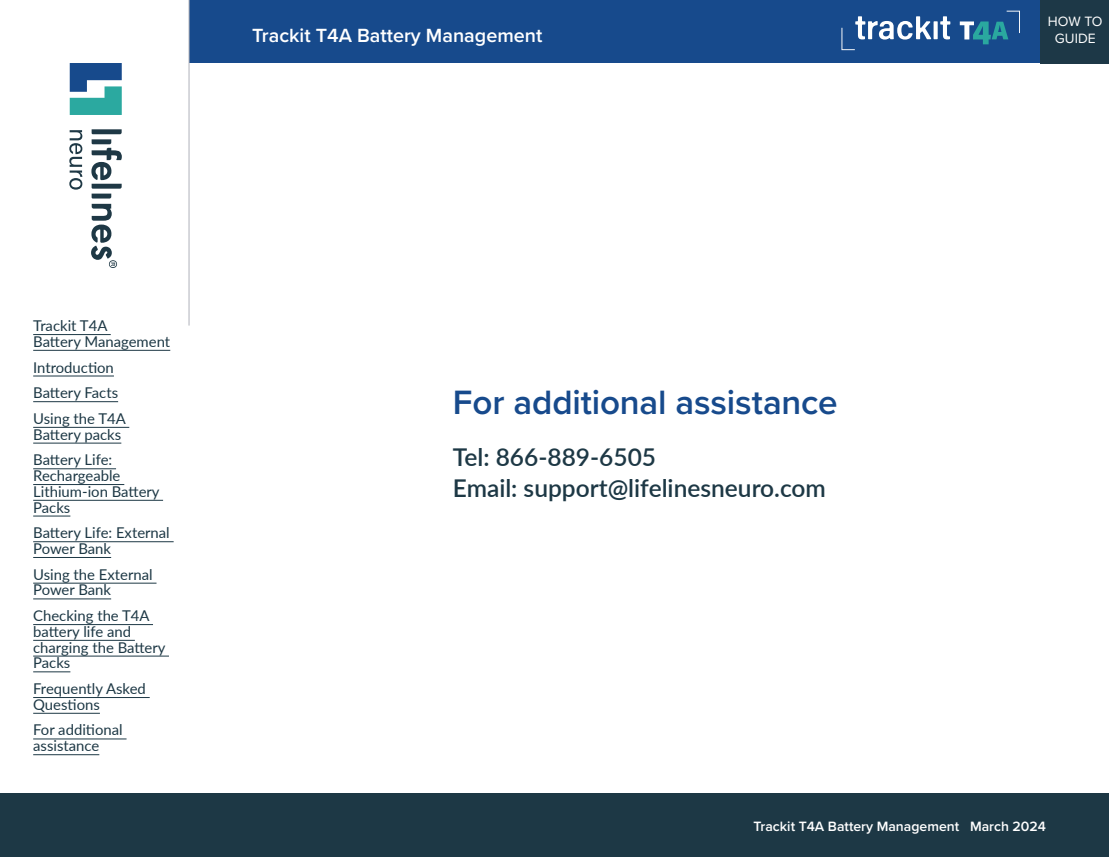
<style>
.page{position:relative;width:1109px;height:857px;background:#fff}
.page>*{position:absolute;margin:0;border:0;box-sizing:border-box;transform-origin:0 0}
.t1{font:600 35px "Proxima Nova";letter-spacing:-.005em;color:#174a8c}
.t2{font:600 24.5px/31.5px "Lato";color:#1d3845}
.t3{font:600 19.78px "Proxima Nova";color:#fff}
.t4{font:14.88px/15.8px "Lato";color:#1d3845}
.t5{font:600 14px "Proxima Nova";color:#fff}
.t6{font:14px/16.8px "Proxima Nova";color:#fff;text-align:center}
</style>
<div class="page">
<div style="left:0;top:794px;width:1109px;height:63px;background:#1d3845"></div>
<svg style="left:69px;top:130px;width:13px;height:60px"></svg>
<svg style="left:91px;top:129px;width:31px;height:69px"></svg>
<svg style="left:70px;top:63px;width:52px;height:52px"></svg>
<svg style="left:91px;top:204px;width:26px;height:64px"></svg>
<hr style="left:33px;top:334px;width:78px;height:1px;background:#1d3845">
<hr style="left:33px;top:350px;width:137px;height:1px;background:#1d3845">
<hr style="left:33px;top:376px;width:81px;height:1px;background:#1d3845">
<hr style="left:33px;top:401px;width:85px;height:1px;background:#1d3845">
<hr style="left:33px;top:427px;width:96px;height:1px;background:#1d3845">
<hr style="left:33px;top:443px;width:88px;height:1px;background:#1d3845">
<hr style="left:33px;top:468px;width:83px;height:1px;background:#1d3845">
<hr style="left:33px;top:484px;width:91px;height:1px;background:#1d3845">
<hr style="left:33px;top:500px;width:130px;height:1px;background:#1d3845">
<hr style="left:33px;top:516px;width:37px;height:1px;background:#1d3845">
<hr style="left:33px;top:541px;width:141px;height:1px;background:#1d3845">
<hr style="left:33px;top:557px;width:78px;height:1px;background:#1d3845">
<hr style="left:33px;top:583px;width:123px;height:1px;background:#1d3845">
<hr style="left:33px;top:598px;width:78px;height:1px;background:#1d3845">
<hr style="left:33px;top:624px;width:120px;height:1px;background:#1d3845">
<hr style="left:33px;top:640px;width:102px;height:1px;background:#1d3845">
<hr style="left:33px;top:656px;width:136px;height:1px;background:#1d3845">
<hr style="left:33px;top:671px;width:37px;height:1px;background:#1d3845">
<hr style="left:33px;top:697px;width:117px;height:1px;background:#1d3845">
<hr style="left:33px;top:713px;width:67px;height:1px;background:#1d3845">
<hr style="left:33px;top:738px;width:94px;height:1px;background:#1d3845">
<hr style="left:33px;top:754px;width:66px;height:1px;background:#1d3845">
<div style="left:189px;top:0;width:920px;height:63px;background:#174a8c"></div>
<div style="left:1040px;top:0;width:69px;height:63px;background:#1d3847"></div>
<hr style="left:189px;top:0;width:1px;height:326px;background:#afb2ba">
<svg style="left:841px;top:16px;width:90px;height:34px"></svg>
<div style="left:933px;top:21px;width:5px;height:18px;background:#fff"></div>
<svg style="left:940px;top:16px;width:10px;height:23px"></svg>
<svg style="left:960px;top:11px;width:60px;height:33px"></svg>
<h3 class="t3" style="left:252px;top:27px;width:292px">Trackit T4A Battery Management</h3>
<p class="t6" style="left:1048px;top:13px;width:56px">HOW TO<br>GUIDE</p>
<p class="t4" style="left:33px;top:318px;width:139px">Trackit T4A<br>Battery Management</p>
<p class="t4" style="left:33px;top:354px;width:94px;line-height:25.7px">Introduction<br>Battery Facts<br>Using the T4A</p>
<p class="t4" style="left:33px;top:421px;width:90px;line-height:25.7px">Battery packs<br>Battery Life:</p>
<p class="t4" style="left:33px;top:467px;width:128px">Rechargeable<br>Lithium-ion Battery<br>Packs</p>
<p class="t4" style="left:33px;top:524px;width:138px">Battery Life: External<br>Power Bank</p>
<p class="t4" style="left:33px;top:566px;width:121px">Using the External<br>Power Bank</p>
<p class="t4" style="left:33px;top:607px;width:134px">Checking the T4A battery life and charging the Battery<br>Packs</p>
<p class="t4" style="left:33px;top:680px;width:114px">Frequently Asked<br>Questions</p>
<p class="t4" style="left:33px;top:721px;width:91px">For additional assistance</p>
<h1 class="t1" style="left:453px;top:388px;width:386px">For additional assistance</h1>
<h2 class="t2" style="left:453px;top:443px;width:375px">Tel: 866-889-6505<br>Email: support@lifelinesneuro.com</h2>
<p class="t5" style="left:753px;top:820px;width:294px">Trackit T4A Battery Management March 2024</p>
</div>
